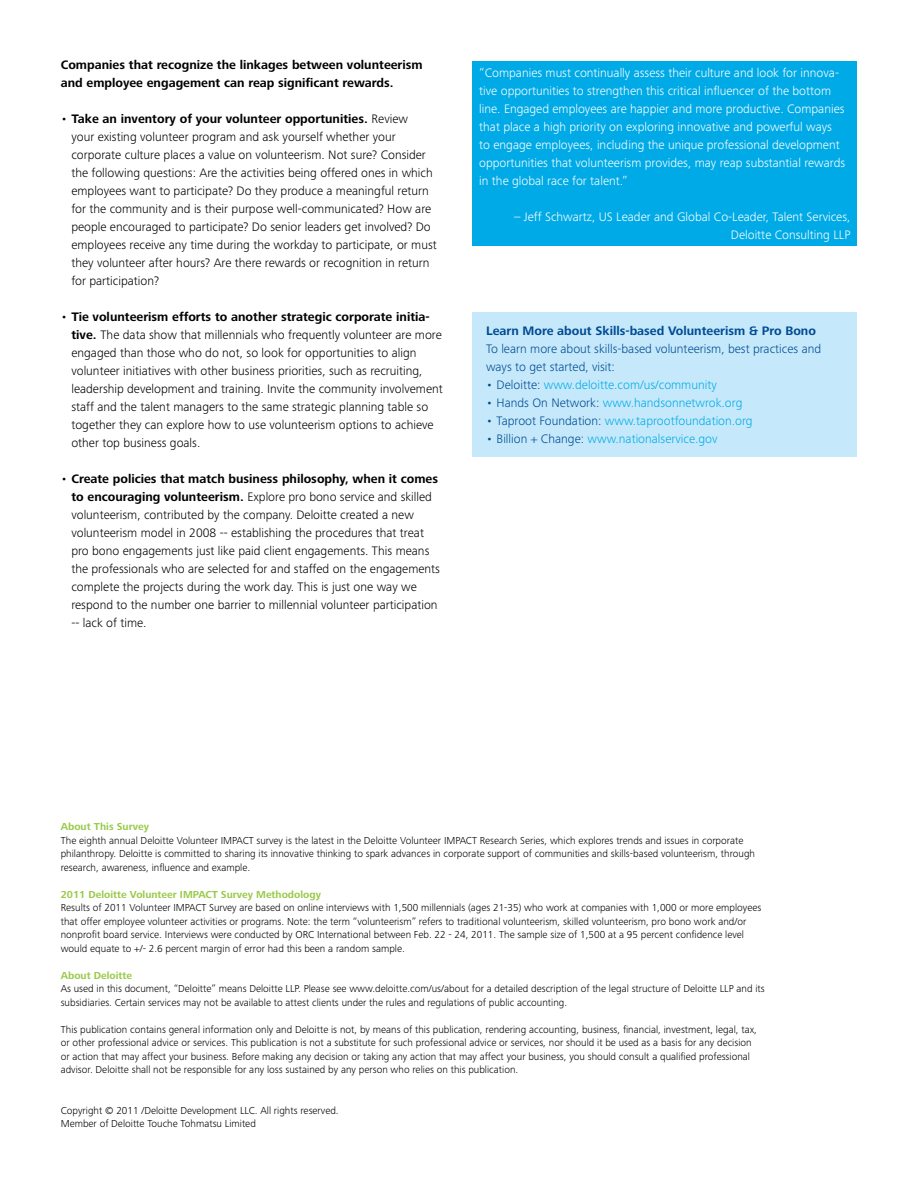
<style>
.page{position:relative;width:918px;height:1188px;background:#fff}
.page>*{position:absolute;margin:0;border:0;box-sizing:border-box;transform-origin:0 0}
.t1{font:300 12.75px/18px "Frutiger Next Pro";color:#000}
.t2{font:300 12.75px/18px "Frutiger Next Pro";color:#fff}
.t3{font:300 12.75px "Frutiger Next Pro";color:#00aae7}
.t4{font:700 12.75px/18px "Frutiger Next Pro";color:#000}
.t5{font:300 12.75px/18px "Frutiger Next Pro";color:#004a94}
.t6{font:700 12.75px "Frutiger Next Pro";color:#004a94}
.t7{font:300 10.5px/13.5px "Frutiger Next Pro";color:#000}
.t8{font:700 10.5px "Frutiger Next Pro";color:#99ca49}
.s1{font-weight:700}
.s2{color:#004a94}
</style>
<div class="page">
<div style="left:472px;top:61px;width:385px;height:184px;background:#00aae7"></div>
<div style="left:472px;top:313px;width:385px;height:144px;background:#c5e9fa"></div>
<p class="t4" style="left:61px;top:56px;width:364px">Companies that recognize the linkages between volunteerism and employee engagement can reap significant rewards.</p>
<p class="t1" style="left:71px;top:110px;width:367px;text-indent:-11px">• <span class="s1">Take an inventory of your volunteer opportunities.</span> Review<br>your existing volunteer program and ask yourself whether your corporate culture places a value on volunteerism. Not sure? Consider the following questions: Are the activities being offered ones in which employees want to participate? Do they produce a meaningful return for the community and is their purpose well-communicated? How are people encouraged to participate? Do senior leaders get involved? Do employees receive any time during the workday to participate, or must they volunteer after hours? Are there rewards or recognition in return for participation?</p>
<p class="t1" style="left:71px;top:308px;width:373px;text-indent:-11px">• <span class="s1">Tie volunteerism efforts to another strategic corporate initia&shy;tive.</span> The data show that millennials who frequently volunteer are more engaged than those who do not, so look for opportunities to align volunteer initiatives with other business priorities, such as recruiting, leadership development and training. Invite the community involvement staff and the talent managers to the same strategic planning table so together they can explore how to use volunteerism options to achieve other top business goals.</p>
<p class="t1" style="left:71px;top:470px;width:370px;text-indent:-11px">• <span class="s1">Create policies that match business philosophy, when it comes to encouraging volunteerism.</span> Explore pro bono service and skilled volunteerism, contributed by the company. Deloitte created a new volunteerism model in 2008 -- establishing the procedures that treat pro bono engagements just like paid client engagements. This means the professionals who are selected for and staffed on the engagements complete the projects during the work day. This is just one way we respond to the number one barrier to millennial volunteer participation -- lack of time.</p>
<p class="t2" style="left:479px;top:63px;width:368px">“Companies must continually assess their culture and look for innova&shy;tive opportunities to strengthen this critical influencer of the bottom line. Engaged employees are happier and more productive. Companies that place a high priority on exploring innovative and powerful ways to engage employees, including the unique professional development opportunities that volunteerism provides, may reap substantial rewards in the global race for talent.”</p>
<p class="t2" style="left:514px;top:207px;width:338px;text-align:right">– Jeff Schwartz, US Leader and Global Co-Leader, Talent Services,<br>Deloitte Consulting LLP</p>
<p class="t6" style="left:486px;top:324px;width:331px">Learn More about Skills-based Volunteerism &amp; Pro Bono</p>
<p class="t5" style="left:486px;top:340px;width:337px">To learn more about skills-based volunteerism, best practices and ways to get started, visit:</p>
<p class="t3" style="left:486px;top:378px;width:232px"><span class="s2">• Deloitte:</span> www.deloitte.com/us/community</p>
<p class="t3" style="left:486px;top:396px;width:258px"><span class="s2">• Hands On Network:</span> www.handsonnetwrok.org</p>
<p class="t3" style="left:486px;top:414px;width:268px"><span class="s2">• Taproot Foundation:</span> www.taprootfoundation.org</p>
<p class="t3" style="left:486px;top:432px;width:233px"><span class="s2">• Billion + Change:</span> www.nationalservice.gov</p>
<p class="t8" style="left:61px;top:821px;width:90px">About This Survey</p>
<p class="t7" style="left:61px;top:834px;width:696px">The eighth annual Deloitte Volunteer IMPACT survey is the latest in the Deloitte Volunteer IMPACT Research Series, which explores trends and issues in corporate philanthropy. Deloitte is committed to sharing its innovative thinking to spark advances in corporate support of communities and skills-based volunteerism, through research, awareness, influence and example.</p>
<p class="t8" style="left:61px;top:888px;width:262px">2011 Deloitte Volunteer IMPACT Survey Methodology</p>
<p class="t7" style="left:61px;top:901px;width:702px">Results of 2011 Volunteer IMPACT Survey are based on online interviews with 1,500 millennials (ages 21-35) who work at companies with 1,000 or more employees that offer employee volunteer activities or programs. Note: the term “volunteerism” refers to traditional volunteerism, skilled volunteerism, pro bono work and/or nonprofit board service. Interviews were conducted by ORC International between Feb. 22 - 24, 2011. The sample size of 1,500 at a 95 percent confidence level would equate to +/- 2.6 percent margin of error had this been a random sample.</p>
<p class="t8" style="left:61px;top:969px;width:73px">About Deloitte</p>
<p class="t7" style="left:61px;top:982px;width:706px">As used in this document, “Deloitte” means Deloitte LLP. Please see www.deloitte.com/us/about for a detailed description of the legal structure of Deloitte LLP and its subsidiaries. Certain services may not be available to attest clients under the rules and regulations of public accounting.</p>
<p class="t7" style="left:61px;top:1023px;width:698px">This publication contains general information only and Deloitte is not, by means of this publication, rendering accounting, business, financial, investment, legal, tax, or other professional advice or services. This publication is not a substitute for such professional advice or services, nor should it be used as a basis for any decision or action that may affect your business. Before making any decision or taking any action that may affect your business, you should consult a qualified professional advisor. Deloitte shall not be responsible for any loss sustained by any person who relies on this publication.</p>
<p class="t7" style="left:61px;top:1104px;width:279px">Copyright © 2011 /Deloitte Development LLC. All rights reserved.<br>Member of Deloitte Touche Tohmatsu Limited</p>
</div>
